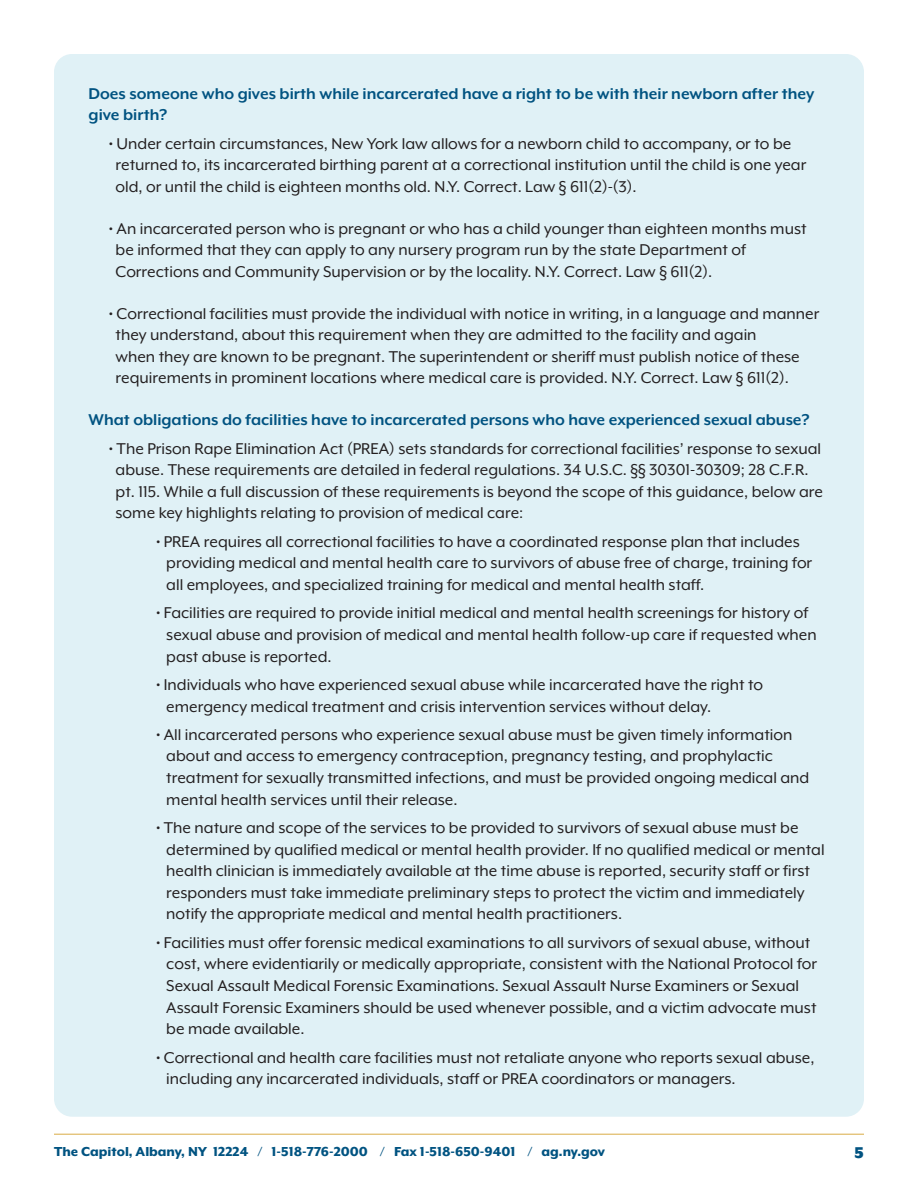
<style>
.page{position:relative;width:918px;height:1188px;background:#fff}
.page>*{position:absolute;margin:0;border:0;box-sizing:border-box;transform-origin:0 0}
.t1{font:18px/21.6px "Mr Eaves XL Mod OT";color:#231f20}
.t2{font:700 18px/21.6px "Mr Eaves XL Mod OT";color:#015381}
.t3{font:900 18px "Mr Eaves XL Mod OT";color:#015381}
.t4{font:800 15px "Mr Eaves XL Mod OT";color:#015381}
</style>
<div class="page">
<div style="left:54px;top:54px;width:810px;height:1063px;background:#e0f1f6;border-radius:18px"></div>
<hr style="left:54px;top:1134px;width:810px;height:1px;background:#d9ab45">
<p class="t2" style="left:89px;top:82px;width:727px">Does someone who gives birth while incarcerated have a right to be with their newborn after they give birth?</p>
<p class="t1" style="left:109px;top:132px;width:684px">• Under certain circumstances, New York law allows for a newborn child to accompany, or to be</p>
<p class="t1" style="left:116px;top:154px;width:692px">returned to, its incarcerated birthing parent at a correctional institution until the child is one year old, or until the child is eighteen months old. N.Y. Correct. Law § 611(2)-(3).</p>
<p class="t1" style="left:109px;top:217px;width:699px">• An incarcerated person who is pregnant or who has a child younger than eighteen months must</p>
<p class="t1" style="left:116px;top:239px;width:632px">be informed that they can apply to any nursery program run by the state Department of<br>Corrections and Community Supervision or by the locality. N.Y. Correct. Law § 611(2).</p>
<p class="t1" style="left:109px;top:302px;width:712px">• Correctional facilities must provide the individual with notice in writing, in a language and manner</p>
<p class="t1" style="left:116px;top:324px;width:686px">they understand, about this requirement when they are admitted to the facility and again when they are known to be pregnant. The superintendent or sheriff must publish notice of these requirements in prominent locations where medical care is provided. N.Y. Correct. Law § 611(2).</p>
<p class="t2" style="left:89px;top:409px;width:722px">What obligations do facilities have to incarcerated persons who have experienced sexual abuse?</p>
<p class="t1" style="left:109px;top:437px;width:714px">• The Prison Rape Elimination Act (PREA) sets standards for correctional facilities’ response to sexual</p>
<p class="t1" style="left:116px;top:459px;width:709px">abuse. These requirements are detailed in federal regulations. 34 U.S.C. §§ 30301-30309; 28 C.F.R. pt. 115. While a full discussion of these requirements is beyond the scope of this guidance, below are some key highlights relating to provision of medical care:</p>
<p class="t1" style="left:156px;top:531px;width:645px">• PREA requires all correctional facilities to have a coordinated response plan that includes</p>
<p class="t1" style="left:166px;top:552px;width:648px">providing medical and mental health care to survivors of abuse free of charge, training for</p>
<p class="t1" style="left:166px;top:574px;width:539px">all employees, and specialized training for medical and mental health staff.</p>
<p class="t1" style="left:156px;top:602px;width:654px">• Facilities are required to provide initial medical and mental health screenings for history of</p>
<p class="t1" style="left:166px;top:624px;width:652px">sexual abuse and provision of medical and mental health follow-up care if requested when</p>
<p class="t1" style="left:166px;top:645px;width:167px">past abuse is reported.</p>
<p class="t1" style="left:156px;top:674px;width:609px">• Individuals who have experienced sexual abuse while incarcerated have the right to</p>
<p class="t1" style="left:166px;top:695px;width:546px">emergency medical treatment and crisis intervention services without delay.</p>
<p class="t1" style="left:156px;top:724px;width:638px">• All incarcerated persons who experience sexual abuse must be given timely information</p>
<p class="t1" style="left:166px;top:745px;width:608px">about and access to emergency contraception, pregnancy testing, and prophylactic</p>
<p class="t1" style="left:166px;top:767px;width:645px">treatment for sexually transmitted infections, and must be provided ongoing medical and</p>
<p class="t1" style="left:166px;top:788px;width:293px">mental health services until their release.</p>
<p class="t1" style="left:156px;top:817px;width:644px">• The nature and scope of the services to be provided to survivors of sexual abuse must be</p>
<p class="t1" style="left:166px;top:838px;width:660px">determined by qualified medical or mental health provider. If no qualified medical or mental</p>
<p class="t1" style="left:166px;top:860px;width:645px">health clinician is immediately available at the time abuse is reported, security staff or first</p>
<p class="t1" style="left:166px;top:882px;width:640px">responders must take immediate preliminary steps to protect the victim and immediately</p>
<p class="t1" style="left:166px;top:903px;width:457px">notify the appropriate medical and mental health practitioners.</p>
<p class="t1" style="left:156px;top:932px;width:656px">• Facilities must offer forensic medical examinations to all survivors of sexual abuse, without</p>
<p class="t1" style="left:166px;top:953px;width:652px">cost, where evidentiarily or medically appropriate, consistent with the National Protocol for</p>
<p class="t1" style="left:166px;top:975px;width:634px">Sexual Assault Medical Forensic Examinations. Sexual Assault Nurse Examiners or Sexual</p>
<p class="t1" style="left:166px;top:996px;width:652px">Assault Forensic Examiners should be used whenever possible, and a victim advocate must</p>
<p class="t1" style="left:166px;top:1018px;width:140px">be made available.</p>
<p class="t1" style="left:156px;top:1046px;width:660px">• Correctional and health care facilities must not retaliate anyone who reports sexual abuse,</p>
<p class="t1" style="left:166px;top:1068px;width:571px">including any incarcerated individuals, staff or PREA coordinators or managers.</p>
<p class="t4" style="left:54px;top:1143px;width:553px">The Capitol, Albany, NY 12224 / 1-518-776-2000 / Fax 1-518-650-9401 / ag.ny.gov</p>
<p class="t3" style="left:855px;top:1143px;width:11px">5</p>
</div>
